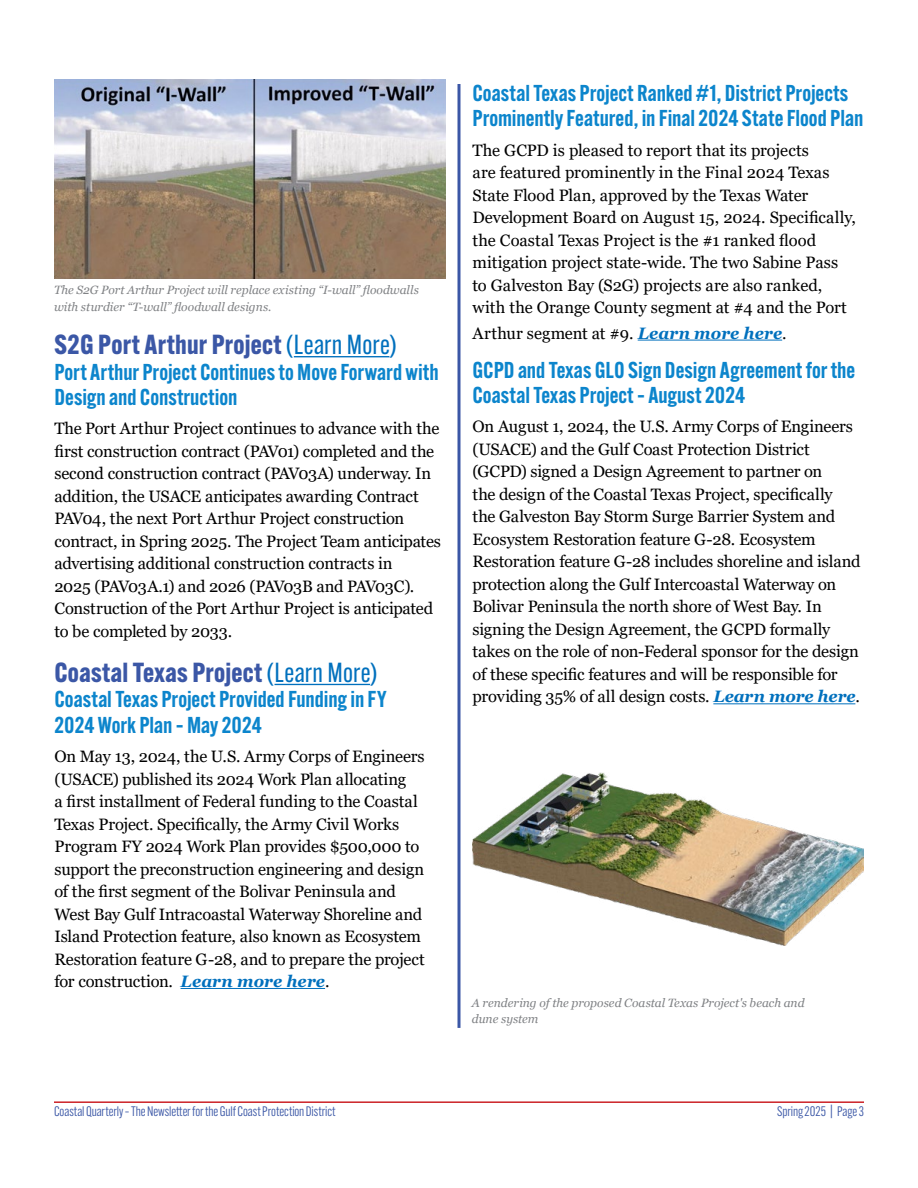
<style>
.page{position:relative;width:918px;height:1188px;background:#fff}
.page>*{position:absolute;margin:0;border:0;box-sizing:border-box;transform-origin:0 0}
.lvl2-title{font:700 27px "Alternate Gothic ATF";letter-spacing:.015em;color:#3b57a6}
.lvl3-title{font:600 22.5px/25.5px "Alternate Gothic ATF";color:#0c85cc}
.Body_Text{font:16.5px/22.5px "Georgia";letter-spacing:-.01em;color:#000}
.t1{font:13.5px "Alternate Gothic ATF";color:#3b57a6}
.Photo_Caption{font:italic 12px/16.5px "Georgia";color:#808285}
.s1{font-weight:400;color:#0070bd}
.s2{font-weight:700;font-style:italic;color:#0070bd}
</style>
<div class="page">
<hr style="left:294px;top:356px;width:95px;height:1px;background:#0070bd">
<hr style="left:275px;top:684px;width:95px;height:1px;background:#0070bd">
<hr style="left:181px;top:988px;width:144px;height:1px;background:#0070bd">
<img style="left:54px;top:79px;width:392px;height:199px">
<hr style="left:638px;top:340px;width:144px;height:1px;background:#0070bd">
<hr style="left:713px;top:703px;width:142px;height:1px;background:#0070bd">
<img style="left:472px;top:773px;width:391px;height:172px">
<hr style="left:458px;top:84px;width:2px;height:944px;background:#3b57a6">
<hr style="left:54px;top:1101px;width:810px;height:2px;background:#cc2126">
<p class="Photo_Caption" style="left:54px;top:282px;width:366px">The S2G Port Arthur Project will replace existing “I-wall” floodwalls with sturdier “T-wall” floodwall designs.</p>
<p class="lvl2-title" style="left:54px;top:327px;width:344px">S2G Port Arthur Project <span class="s1">(Learn More)</span></p>
<p class="lvl3-title" style="left:54px;top:358px;width:386px">Port Arthur Project Continues to Move Forward with<br>Design and Construction</p>
<p class="Body_Text" style="left:54px;top:418px;width:388px">The Port Arthur Project continues to advance with the first construction contract (PAV01) completed and the second construction contract (PAV03A) underway. In addition, the USACE anticipates awarding Contract PAV04, the next Port Arthur Project construction contract, in Spring 2025. The Project Team anticipates advertising additional construction contracts in<br>2025 (PAV03A.1) and 2026 (PAV03B and PAV03C).<br>Construction of the Port Arthur Project is anticipated to be completed by 2033.</p>
<p class="lvl2-title" style="left:54px;top:655px;width:324px">Coastal Texas Project <span class="s1">(Learn More)</span></p>
<p class="lvl3-title" style="left:54px;top:686px;width:334px">Coastal Texas Project Provided Funding in FY<br>2024 Work Plan – May 2024</p>
<p class="Body_Text" style="left:54px;top:745px;width:372px">On May 13, 2024, the U.S. Army Corps of Engineers (USACE) published its 2024 Work Plan allocating<br>a first installment of Federal funding to the Coastal Texas Project. Specifically, the Army Civil Works Program FY 2024 Work Plan provides $500,000 to support the preconstruction engineering and design of the first segment of the Bolivar Peninsula and West Bay Gulf Intracoastal Waterway Shoreline and Island Protection feature, also known as Ecosystem Restoration feature G-28, and to prepare the project for construction. <span class="s2">Learn more here</span>.</p>
<p class="lvl3-title" style="left:472px;top:80px;width:392px">Coastal Texas Project Ranked #1, District Projects<br>Prominently Featured, in Final 2024 State Flood Plan</p>
<p class="Body_Text" style="left:472px;top:139px;width:385px">The GCPD is pleased to report that its projects<br>are featured prominently in the Final 2024 Texas State Flood Plan, approved by the Texas Water Development Board on August 15, 2024. Specifically, the Coastal Texas Project is the #1 ranked flood mitigation project state-wide. The two Sabine Pass to Galveston Bay (S2G) projects are also ranked, with the Orange County segment at #4 and the Port</p>
<p class="Body_Text" style="left:472px;top:322px;width:316px">Arthur segment at #9. <span class="s2">Learn more here</span>.</p>
<p class="lvl3-title" style="left:472px;top:357px;width:384px">GCPD and Texas GLO Sign Design Agreement for the<br>Coastal Texas Project – August 2024</p>
<p class="Body_Text" style="left:472px;top:416px;width:390px">On August 1, 2024, the U.S. Army Corps of Engineers (USACE) and the Gulf Coast Protection District (GCPD) signed a Design Agreement to partner on<br>the design of the Coastal Texas Project, specifically<br>the Galveston Bay Storm Surge Barrier System and Ecosystem Restoration feature G-28. Ecosystem Restoration feature G-28 includes shoreline and island protection along the Gulf Intercoastal Waterway on Bolivar Peninsula the north shore of West Bay. In signing the Design Agreement, the GCPD formally takes on the role of non-Federal sponsor for the design of these specific features and will be responsible for providing 35% of all design costs. <span class="s2">Learn more here</span>.</p>
<p class="Photo_Caption" style="left:472px;top:994px;width:334px">A rendering of the proposed Coastal Texas Project's beach and dune system</p>
<p class="t1" style="left:54px;top:1104px;width:283px">Coastal Quarterly – The Newsletter for the Gulf Coast Protection District</p>
<p class="t1" style="left:777px;top:1104px;width:88px">Spring 2025 | Page 3</p>
</div>
